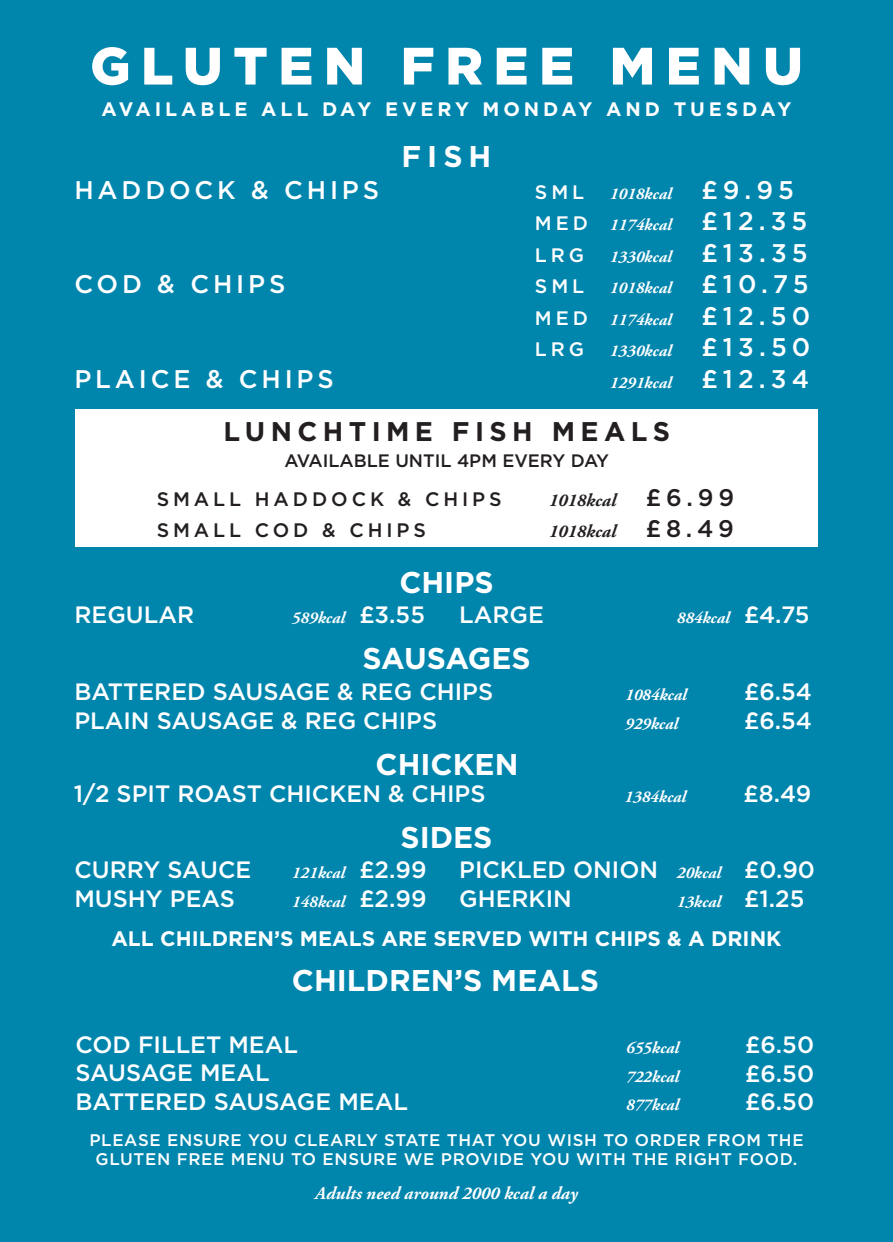
<style>
.page{position:relative;width:893px;height:1242px;background:#0085ad}
.page>*{position:absolute;margin:0;border:0;box-sizing:border-box;transform-origin:0 0}
.t1{font:900 52.5px "Gotham";letter-spacing:.2em;color:#fff}
.t2{font:700 30px "Gotham";color:#fff}
.t3{font:700 27px "Gotham";letter-spacing:.2em;color:#231f20}
.t4{font:500 25.5px "Gotham";letter-spacing:.15em;color:#fff}
.t5{font:500 23.7px/28.8px "Gotham";color:#fff}
.t6{font:700 21px "Gotham";color:#fff}
.t7{font:700 19.5px "Gotham";letter-spacing:.2em;color:#fff}
.t8{font:500 19.5px "Gotham";letter-spacing:.2em;color:#231f20}
.t9{font:500 19.5px "Gotham";letter-spacing:.2em;color:#fff}
.t10{font:italic 700 18px "Adobe Garamond Pro";color:#fff}
.t11{font:italic 700 18px "Adobe Garamond Pro";color:#231f20}
.t12{font:500 18px "Gotham";color:#231f20}
.t13{font:500 16.8px/19.2px "Gotham";letter-spacing:.04em;color:#fff;text-align:center}
.t14{font:italic 700 16.5px/31.5px "Adobe Garamond Pro";color:#fff}
.s1{font-family:"Gotham";font-weight:500;font-style:normal;font-size:25.5px}
.s2{font-family:"Gotham";font-weight:500;font-style:normal;font-size:19.5px}
.s3{font-family:"Gotham";font-weight:500;font-style:normal;font-size:24px}
.s4{font-family:"Gotham";font-weight:500;font-style:normal;font-size:23.7px}
.s5{font-family:"Adobe Garamond Pro";font-weight:700;font-style:italic;font-size:16.5px}
</style>
<div class="page">
<div style="left:75px;top:409px;width:743px;height:138px;background:#fff"></div>
<h1 class="t1" style="left:90px;top:30px;width:714px">GLUTEN FREE MENU</h1>
<p class="t7" style="left:101px;top:97px;width:692px">AVAILABLE ALL DAY EVERY MONDAY AND TUESDAY</p>
<h2 class="t2" style="left:402px;top:139px;width:91px">FISH</h2>
<h3 class="t4" style="left:74px;top:173px;width:306px">HADDOCK &amp; CHIPS</h3>
<p class="t9" style="left:535px;top:179px;width:51px">SML</p>
<p class="t14" style="left:535px;top:178px;width:274px;text-indent:75px">1018kcal <span class="s1">£ 9 . 9 5<br></span><span class="s2">MED</span> 1174kcal <span class="s1">£12.35</span></p>
<p class="t9" style="left:535px;top:242px;width:51px">LRG</p>
<p class="t14" style="left:610px;top:241px;width:199px">1330kcal <span class="s1">£ 1 3 . 3 5</span></p>
<h3 class="t4" style="left:74px;top:267px;width:212px">COD &amp; CHIPS</h3>
<p class="t9" style="left:535px;top:274px;width:51px">SML</p>
<p class="t14" style="left:535px;top:273px;width:277px;text-align:right">1018kcal <span class="s1">£ 1 0 . 7 5<br></span><span class="s2">MED</span> 1174kcal <span class="s1">£12.50</span></p>
<p class="t9" style="left:535px;top:337px;width:51px">LRG</p>
<p class="t14" style="left:610px;top:336px;width:202px">1330kcal <span class="s1">£ 1 3 . 5 0</span></p>
<h3 class="t4" style="left:74px;top:362px;width:261px">PLAICE &amp; CHIPS</h3>
<p class="t14" style="left:610px;top:367px;width:201px">1291kcal <span class="s1">£ 1 2 . 3 4</span></p>
<h3 class="t3" style="left:223px;top:416px;width:448px">LUNCHTIME FISH MEALS</h3>
<p class="t12" style="left:284px;top:448px;width:326px">AVAILABLE UNTIL 4PM EVERY DAY</p>
<p class="t8" style="left:157px;top:486px;width:346px">SMALL HADDOCK &amp; CHIPS</p>
<p class="t11" style="left:549px;top:489px;width:187px">1018kcal <span class="s3">£ 6 . 9 9</span></p>
<p class="t8" style="left:157px;top:517px;width:271px">SMALL COD &amp; CHIPS</p>
<p class="t11" style="left:549px;top:521px;width:187px">1018kcal <span class="s3">£ 8 . 4 9</span></p>
<h2 class="t2" style="left:399px;top:565px;width:96px">CHIPS</h2>
<h3 class="t5" style="left:459px;top:600px;width:86px">LARGE</h3>
<p class="t14" style="left:677px;top:603px;width:134px">884kcal <span class="s4">£4.75</span></p>
<h3 class="t5" style="left:74px;top:600px;width:121px">REGULAR</h3>
<p class="t14" style="left:292px;top:603px;width:135px">589kcal <span class="s4">£3.55</span></p>
<h2 class="t2" style="left:362px;top:641px;width:170px">SAUSAGES</h2>
<h3 class="t5" style="left:74px;top:677px;width:420px">BATTERED SAUSAGE &amp; REG CHIPS</h3>
<p class="t14" style="left:625px;top:679px;width:63px">1084kcal</p>
<h3 class="t5" style="left:744px;top:677px;width:69px">£6.54</h3>
<h3 class="t5" style="left:74px;top:706px;width:364px">PLAIN SAUSAGE &amp; REG CHIPS</h3>
<p class="t14" style="left:625px;top:708px;width:54px">929kcal</p>
<h3 class="t5" style="left:744px;top:706px;width:69px">£6.54</h3>
<h2 class="t2" style="left:376px;top:747px;width:144px">CHICKEN</h2>
<h3 class="t5" style="left:74px;top:779px;width:413px">1/2 SPIT ROAST CHICKEN &amp; CHIPS</h3>
<p class="t14" style="left:625px;top:781px;width:63px">1384kcal</p>
<h3 class="t5" style="left:744px;top:779px;width:69px">£8.49</h3>
<h2 class="t2" style="left:400px;top:819px;width:94px">SIDES</h2>
<h3 class="t5" style="left:459px;top:855px;width:357px">PICKLED ONION <span class="s5">20kcal</span> £0.90<br>GHERKIN</h3>
<h3 class="t5" style="left:74px;top:855px;width:178px">CURRY SAUCE</h3>
<p class="t14" style="left:292px;top:857px;width:136px">121kcal <span class="s4">£2.99</span></p>
<h3 class="t5" style="left:74px;top:884px;width:162px">MUSHY PEAS</h3>
<p class="t14" style="left:292px;top:886px;width:136px">148kcal <span class="s4">£2.99</span></p>
<p class="t14" style="left:677px;top:886px;width:129px">13kcal <span class="s4">£1.25</span></p>
<p class="t6" style="left:111px;top:926px;width:672px">ALL CHILDREN’S MEALS ARE SERVED WITH CHIPS &amp; A DRINK</p>
<h2 class="t2" style="left:292px;top:963px;width:308px">CHILDREN’S MEALS</h2>
<h3 class="t5" style="left:75px;top:1029px;width:224px">COD FILLET MEAL</h3>
<p class="t14" style="left:626px;top:1032px;width:54px">655kcal</p>
<h3 class="t5" style="left:745px;top:1029px;width:70px">£6.50</h3>
<h3 class="t5" style="left:75px;top:1058px;width:196px">SAUSAGE MEAL</h3>
<p class="t14" style="left:626px;top:1060px;width:54px">722kcal</p>
<h3 class="t5" style="left:745px;top:1058px;width:70px">£6.50</h3>
<h3 class="t5" style="left:75px;top:1087px;width:334px">BATTERED SAUSAGE MEAL</h3>
<p class="t14" style="left:626px;top:1089px;width:54px">877kcal</p>
<h3 class="t5" style="left:745px;top:1087px;width:70px">£6.50</h3>
<p class="t13" style="left:89px;top:1129px;width:716px">PLEASE ENSURE YOU CLEARLY STATE THAT YOU WISH TO ORDER FROM THE<br>GLUTEN FREE MENU TO ENSURE WE PROVIDE YOU WITH THE RIGHT FOOD.</p>
<p class="t10" style="left:315px;top:1183px;width:264px">Adults need around 2000 kcal a day</p>
</div>
